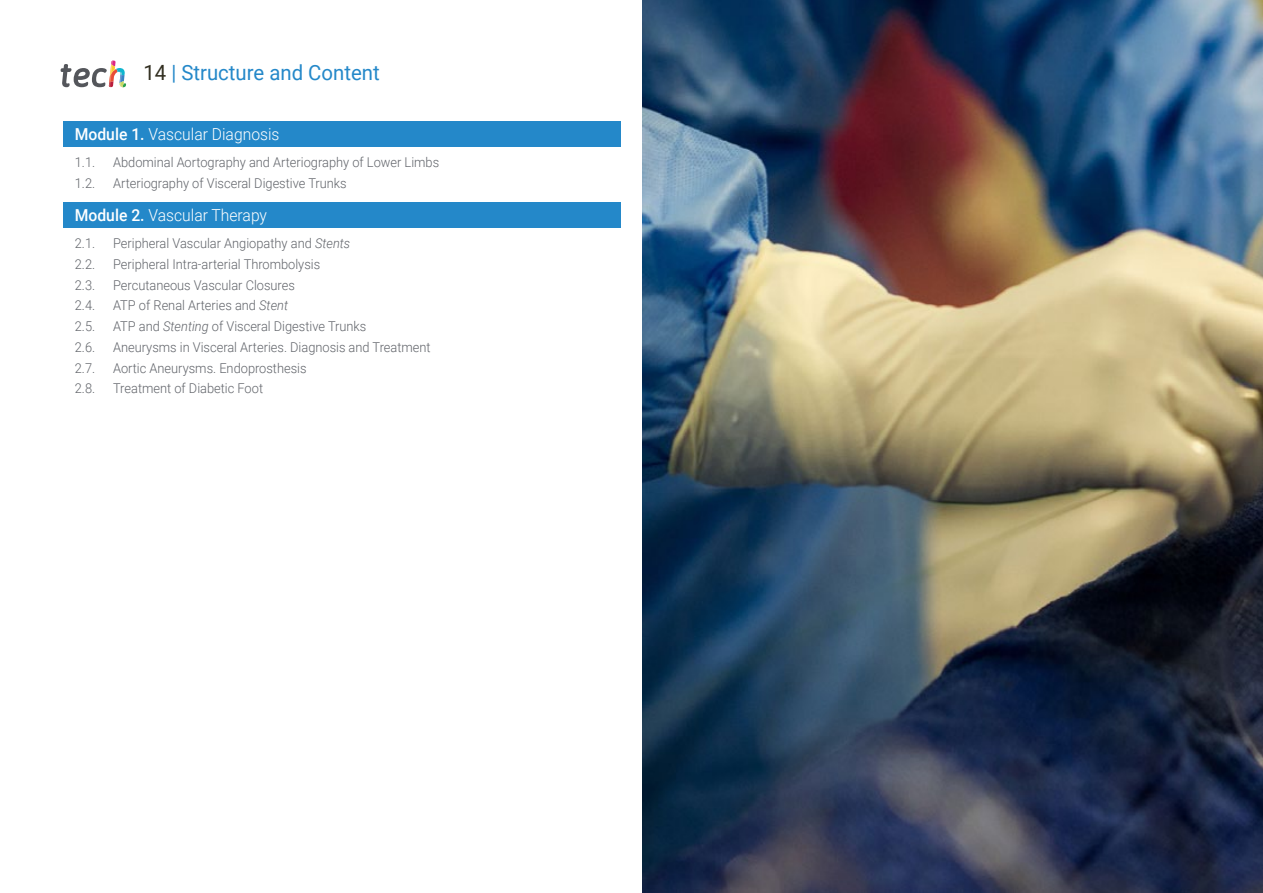
<style>
.page{position:relative;width:1263px;height:893px;background:#fff}
.page>*{position:absolute;margin:0;border:0;box-sizing:border-box;transform-origin:0 0}
.t1{font:21px "Roboto";color:#2488c9}
.t2{font:300 16.5px "Roboto";color:#fff;scale:.95 1}
.t3{font:300 13.5px "Roboto";color:#61646a;scale:.95 1}
.s1{color:#312e20}
.s2{font-weight:500}
.s3{font-style:italic}
</style>
<div class="page">
<img style="left:642px;top:0;width:621px;height:893px">
<svg style="left:61px;top:61px;width:65px;height:27px"></svg>
<div style="left:64px;top:121px;width:557px;height:25px;background:#2488c9"></div>
<div style="left:64px;top:202px;width:557px;height:25px;background:#2488c9"></div>
<h1 class="t1" style="left:144px;top:57px;width:238px"><span class="s1">14</span> | Structure and Content</h1>
<p class="t2" style="left:75px;top:123px;width:217px"><span class="s2">Module 1.</span> Vascular Diagnosis</p>
<p class="t3" style="left:75px;top:153px;width:23px">1.1.</p>
<p class="t3" style="left:113px;top:153px;width:345px">Abdominal Aortography and Arteriography of Lower Limbs</p>
<p class="t3" style="left:75px;top:174px;width:23px">1.2.</p>
<p class="t3" style="left:113px;top:174px;width:247px">Arteriography of Visceral Digestive Trunks</p>
<p class="t2" style="left:75px;top:204px;width:204px"><span class="s2">Module 2.</span> Vascular Therapy</p>
<p class="t3" style="left:75px;top:234px;width:23px">2.1.</p>
<p class="t3" style="left:113px;top:234px;width:251px">Peripheral Vascular Angiopathy and <span class="s3">Stents</span></p>
<p class="t3" style="left:75px;top:255px;width:23px">2.2.</p>
<p class="t3" style="left:113px;top:255px;width:219px">Peripheral Intra-arterial Thrombolysis</p>
<p class="t3" style="left:75px;top:275px;width:23px">2.3.</p>
<p class="t3" style="left:113px;top:275px;width:193px">Percutaneous Vascular Closures</p>
<p class="t3" style="left:75px;top:296px;width:23px">2.4.</p>
<p class="t3" style="left:113px;top:296px;width:186px">ATP of Renal Arteries and <span class="s3">Stent</span></p>
<p class="t3" style="left:75px;top:317px;width:23px">2.5.</p>
<p class="t3" style="left:113px;top:317px;width:268px">ATP and <span class="s3">Stenting</span> of Visceral Digestive Trunks</p>
<p class="t3" style="left:75px;top:338px;width:23px">2.6.</p>
<p class="t3" style="left:113px;top:338px;width:336px">Aneurysms in Visceral Arteries. Diagnosis and Treatment</p>
<p class="t3" style="left:75px;top:358px;width:23px">2.7.</p>
<p class="t3" style="left:113px;top:358px;width:205px">Aortic Aneurysms. Endoprosthesis</p>
<p class="t3" style="left:75px;top:379px;width:23px">2.8.</p>
<p class="t3" style="left:113px;top:379px;width:159px">Treatment of Diabetic Foot</p>
</div>
